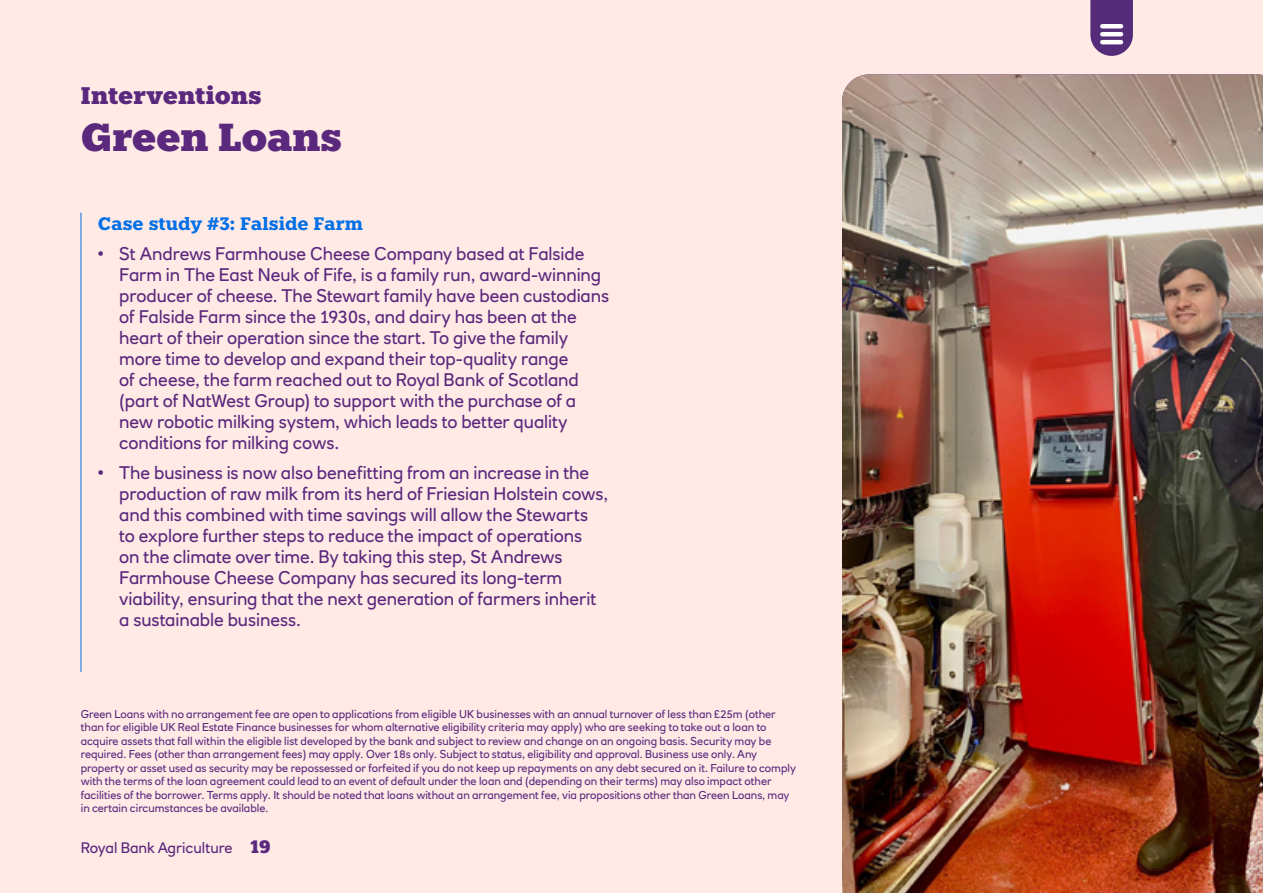
<style>
.page{position:relative;width:1263px;height:893px;background:#ffeae6}
.page>*{position:absolute;margin:0;border:0;box-sizing:border-box;transform-origin:0 0}
.t1{font:900 39px "Knile";letter-spacing:-.01em;color:#5a287d}
.t2{font:900 24px "Knile";color:#5a287d}
.t3{font:18px/21px "RN House Sans";letter-spacing:-.005em;color:#5a287d}
.t4{font:700 18px "Knile";color:#006fe6}
.t5{font:15px "RN House Sans";color:#5a287d}
.t6{font:11.25px/13.5px "RN House Sans";color:#5a287d}
.s1{font-family:"Knile";font-weight:900;font-size:18px}
</style>
<div class="page">
<hr style="left:81px;top:213px;width:1px;height:34px;background:#006fe6">
<hr style="left:81px;top:247px;width:1px;height:425px;background:#006fe6">
<img style="left:842px;top:74px;width:421px;height:819px">
<svg style="left:1090px;top:0;width:43px;height:56px;background:#6b4588"></svg>
<hr style="left:1102px;top:32px;width:19px;height:4px;background:#fff">
<div style="left:1102px;top:24px;width:19px;height:5px;background:#fff"></div>
<hr style="left:1102px;top:40px;width:19px;height:4px;background:#fff">
<h2 class="t2" style="left:81px;top:80px;width:183px">Interventions</h2>
<h1 class="t1" style="left:81px;top:112px;width:263px">Green Loans</h1>
<h3 class="t4" style="left:98px;top:212px;width:267px">Case study #3: Falside Farm</h3>
<p class="t3" style="left:119px;top:243px;width:491px;text-indent:-21px">• St Andrews Farmhouse Cheese Company based at Falside Farm in The East Neuk of Fife, is a family run, award-winning producer of cheese. The Stewart family have been custodians of Falside Farm since the 1930s, and dairy has been at the heart of their operation since the start. To give the family more time to develop and expand their top-quality range<br>of cheese, the farm reached out to Royal Bank of Scotland (part of NatWest Group) to support with the purchase of a new robotic milking system, which leads to better quality conditions for milking cows.</p>
<p class="t3" style="left:119px;top:462px;width:490px;text-indent:-21px">• The business is now also benefitting from an increase in the production of raw milk from its herd of Friesian Holstein cows, and this combined with time savings will allow the Stewarts to explore further steps to reduce the impact of operations<br>on the climate over time. By taking this step, St Andrews Farmhouse Cheese Company has secured its long-term viability, ensuring that the next generation of farmers inherit a sustainable business.</p>
<p class="t6" style="left:81px;top:707px;width:717px">Green Loans with no arrangement fee are open to applications from eligible UK businesses with an annual turnover of less than £25m (other than for eligible UK Real Estate Finance businesses for whom alternative eligibility criteria may apply) who are seeking to take out a loan to acquire assets that fall within the eligible list developed by the bank and subject to review and change on an ongoing basis. Security may be required. Fees (other than arrangement fees) may apply. Over 18s only. Subject to status, eligibility and approval. Business use only. Any property or asset used as security may be repossessed or forfeited if you do not keep up repayments on any debt secured on it. Failure to comply with the terms of the loan agreement could lead to an event of default under the loan and (depending on their terms) may also impact other facilities of the borrower. Terms apply. It should be noted that loans without an arrangement fee, via propositions other than Green Loans, may in certain circumstances be available.</p>
<h3 class="t5" style="left:81px;top:839px;width:191px">Royal Bank Agriculture <span class="s1">19</span></h3>
</div>
